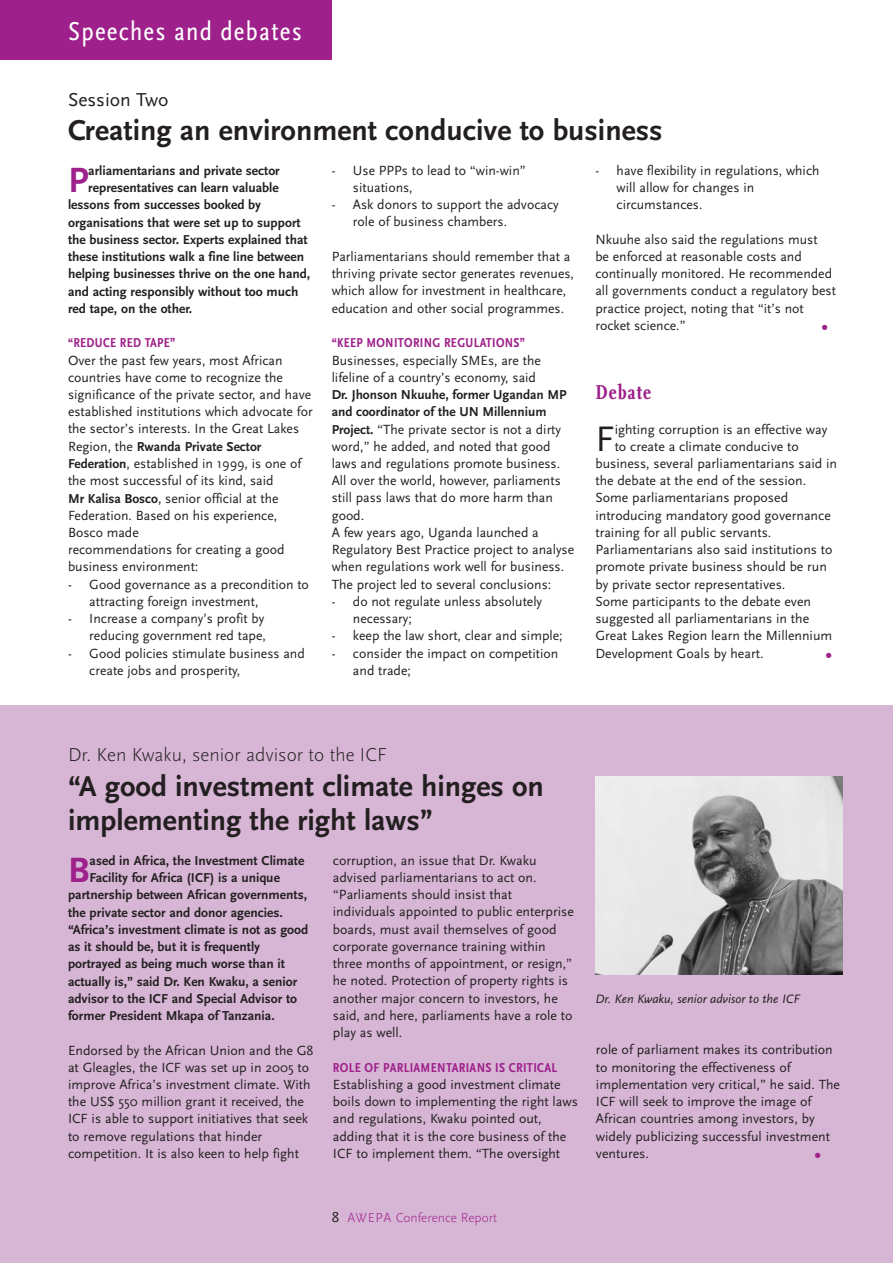
<style>
.page{position:relative;width:893px;height:1263px;background:#fff}
.page>*{position:absolute;margin:0;border:0;box-sizing:border-box;transform-origin:0 0}
.t1{font:37.05px "Scala Sans";color:#231f20}
.t2{font:700 36.6px "Scala Sans";color:#9e218b}
.t3{font:700 30px/34.5px "Scala Sans";color:#231f20}
.t4{font:27px "Scala Sans Regular Con";letter-spacing:.05em;color:#fff}
.t5{font:24px "Helvetica";color:#9e218b}
.t6{font:21px "Scala Bold Con";letter-spacing:.05em;color:#9e218b}
.t7{font:300 19.5px "Scala Sans";color:#231f20}
.t8{font:19.5px "Scala Sans";color:#231f20}
.t9{font:13.8px/17.2px "Scala Sans";color:#231f20}
.t10{font:700 13.5px/17.2px "Scala Sans";color:#231f20}
.t11{font:13.5px "Scala Sans Bold Con";letter-spacing:.025em;color:#9e218b}
.t12{font:300 13.5px "Scala Sans";color:#9e218b}
.t13{font:italic 12.75px "Scala Sans";color:#231f20}
.s1{font-weight:400;font-size:13.8px}
.s2{font-weight:700;font-size:13.5px}
.s3{font-weight:400;font-size:15px;color:#231f20}
</style>
<div class="page">
<div style="left:0;top:705px;width:893px;height:558px;background:#d7b6d5"></div>
<div style="left:0;top:0;width:332px;height:60px;background:#9e218b"></div>
<img style="left:595px;top:776px;width:247px;height:199px">
<h3 class="t4" style="left:68px;top:21px;width:235px">Speeches and debates</h3>
<h3 class="t8" style="left:68px;top:91px;width:102px">Session Two</h3>
<h3 class="t3" style="left:68px;top:116px;width:596px">Creating an environment conducive to business</h3>
<h2 class="t2" style="left:68px;top:166px;width:22px">P</h2>
<p class="t10" style="left:88px;top:163px;width:193px">arliamentarians and private sector</p>
<p class="t10" style="left:88px;top:180px;width:192px">representatives can learn valuable</p>
<p class="t10" style="left:68px;top:197px;width:195px">lessons from successes booked by</p>
<p class="t10" style="left:68px;top:215px;width:234px">organisations that were set up to support</p>
<p class="t10" style="left:68px;top:232px;width:241px">the business sector. Experts explained that</p>
<p class="t10" style="left:68px;top:249px;width:237px">these institutions walk a fine line between</p>
<p class="t10" style="left:68px;top:266px;width:244px">helping businesses thrive on the one hand,</p>
<p class="t10" style="left:68px;top:284px;width:232px">and acting responsibly without too much</p>
<p class="t10" style="left:68px;top:301px;width:126px">red tape, on the other.</p>
<p class="t11" style="left:68px;top:337px;width:109px">“REDUCE RED TAPE”</p>
<p class="t9" style="left:68px;top:352px;width:246px">Over the past few years, most African countries have come to recognize the significance of the private sector, and have established institutions which advocate for the sector’s interests. In the Great Lakes</p>
<p class="t10" style="left:68px;top:439px;width:195px"><span class="s1">Region, the</span> Rwanda Private Sector</p>
<p class="t9" style="left:68px;top:456px;width:235px"><span class="s2">Federation</span>, established in 1999, is one of the most successful of its kind, said<br><span class="s2">Mr Kalisa Bosco</span>, senior official at the<br>Federation. Based on his experience,<br>Bosco made<br>recommendations for creating a good business environment:</p>
<p class="t9" style="left:89px;top:576px;width:221px;text-indent:-21px">- Good governance as a precondition to attracting foreign investment,</p>
<p class="t9" style="left:68px;top:611px;width:199px;text-align:right">- Increase a company’s profit by reducing government red tape,</p>
<p class="t9" style="left:89px;top:645px;width:217px;text-indent:-21px">- Good policies stimulate business and create jobs and prosperity,</p>
<p class="t9" style="left:353px;top:162px;width:174px;text-indent:-21px">- Use PPPs to lead to “win-win” situations,</p>
<p class="t9" style="left:353px;top:197px;width:207px;text-indent:-21px">- Ask donors to support the advocacy role of business chambers.</p>
<p class="t9" style="left:332px;top:249px;width:244px">Parliamentarians should remember that a thriving private sector generates revenues, which allow for investment in healthcare, education and other social programmes.</p>
<p class="t11" style="left:332px;top:337px;width:195px">“KEEP MONITORING REGULATIONS”</p>
<p class="t9" style="left:332px;top:352px;width:211px">Businesses, especially SMEs, are the lifeline of a country’s economy, said</p>
<p class="t10" style="left:332px;top:387px;width:236px">Dr. Jhonson Nkuuhe, former Ugandan MP and coordinator of the UN Millennium</p>
<p class="t9" style="left:332px;top:421px;width:244px"><span class="s2">Project.</span> “The private sector is not a dirty word,” he added, and noted that good laws and regulations promote business.<br>All over the world, however, parliaments still pass laws that do more harm than good.<br>A few years ago, Uganda launched a Regulatory Best Practice project to analyse when regulations work well for business.<br>The project led to several conclusions:</p>
<p class="t9" style="left:353px;top:594px;width:191px;text-indent:-21px">- do not regulate unless absolutely necessary;</p>
<p class="t9" style="left:332px;top:628px;width:232px">- keep the law short, clear and simple;</p>
<p class="t9" style="left:353px;top:645px;width:207px;text-indent:-21px">- consider the impact on competition and trade;</p>
<p class="t9" style="left:617px;top:162px;width:204px;text-indent:-21px">- have flexibility in regulations, which will allow for changes in circumstances.</p>
<p class="t9" style="left:595px;top:231px;width:242px">Nkuuhe also said the regulations must<br>be enforced at reasonable costs and continually monitored. He recommended all governments conduct a regulatory best practice project, noting that “it’s not rocket science.”</p>
<h3 class="t5" style="left:819px;top:319px;width:10px">•</h3>
<h3 class="t6" style="left:595px;top:384px;width:57px">Debate</h3>
<h1 class="t1" style="left:595px;top:422px;width:21px">F</h1>
<p class="t9" style="left:615px;top:421px;width:214px">ighting corruption is an effective way</p>
<p class="t9" style="left:615px;top:438px;width:186px">to create a climate conducive to</p>
<p class="t9" style="left:595px;top:456px;width:243px">business, several parliamentarians said in</p>
<p class="t9" style="left:595px;top:473px;width:212px">the debate at the end of the session.</p>
<p class="t9" style="left:595px;top:490px;width:194px">Some parliamentarians proposed</p>
<p class="t9" style="left:595px;top:507px;width:237px">introducing mandatory good governance</p>
<p class="t9" style="left:595px;top:525px;width:178px">training for all public servants.</p>
<p class="t9" style="left:595px;top:542px;width:239px">Parliamentarians also said institutions to</p>
<p class="t9" style="left:595px;top:559px;width:233px">promote private business should be run</p>
<p class="t9" style="left:595px;top:576px;width:191px">by private sector representatives.</p>
<p class="t9" style="left:595px;top:594px;width:217px">Some participants to the debate even</p>
<p class="t9" style="left:595px;top:611px;width:215px">suggested all parliamentarians in the</p>
<p class="t9" style="left:595px;top:628px;width:238px">Great Lakes Region learn the Millennium</p>
<p class="t9" style="left:595px;top:645px;width:170px">Development Goals by heart.</p>
<h3 class="t5" style="left:823px;top:647px;width:10px">•</h3>
<h3 class="t7" style="left:68px;top:747px;width:320px">Dr. Ken Kwaku, senior advisor to the ICF</h3>
<h3 class="t3" style="left:68px;top:771px;width:477px">“A good investment climate hinges on implementing the right laws”</h3>
<h2 class="t2" style="left:68px;top:856px;width:23px">B</h2>
<p class="t10" style="left:90px;top:853px;width:216px">ased in Africa, the Investment Climate</p>
<p class="t10" style="left:90px;top:870px;width:192px">Facility for Africa (ICF) is a unique</p>
<p class="t10" style="left:68px;top:887px;width:241px">partnership between African governments,</p>
<p class="t10" style="left:68px;top:905px;width:216px">the private sector and donor agencies.</p>
<p class="t10" style="left:68px;top:922px;width:242px">“Africa’s investment climate is not as good</p>
<p class="t10" style="left:68px;top:939px;width:194px">as it should be, but it is frequently</p>
<p class="t10" style="left:68px;top:956px;width:218px">portrayed as being much worse than it</p>
<p class="t10" style="left:68px;top:974px;width:231px">actually is,” said Dr. Ken Kwaku, a senior</p>
<p class="t10" style="left:68px;top:991px;width:231px">advisor to the ICF and Special Advisor to</p>
<p class="t10" style="left:68px;top:1008px;width:208px">former President Mkapa of Tanzania.</p>
<p class="t9" style="left:68px;top:1042px;width:247px">Endorsed by the African Union and the G8 at Gleagles, the ICF was set up in 2005 to improve Africa’s investment climate. With the US$ 550 million grant it received, the ICF is able to support initiatives that seek to remove regulations that hinder competition. It is also keen to help fight</p>
<p class="t9" style="left:333px;top:852px;width:242px">corruption, an issue that Dr. Kwaku advised parliamentarians to act on. “Parliaments should insist that individuals appointed to public enterprise boards, must avail themselves of good corporate governance training within three months of appointment, or resign,” he noted. Protection of property rights is another major concern to investors, he said, and here, parliaments have a role to play as well.</p>
<p class="t11" style="left:333px;top:1062px;width:226px">ROLE OF PARLIAMENTARIANS IS CRITICAL</p>
<p class="t9" style="left:333px;top:1077px;width:247px">Establishing a good investment climate boils down to implementing the right laws and regulations, Kwaku pointed out, adding that it is the core business of the ICF to implement them. “The oversight</p>
<p class="t13" style="left:595px;top:994px;width:206px">Dr. Ken Kwaku, senior advisor to the ICF</p>
<p class="t9" style="left:596px;top:1042px;width:246px">role of parliament makes its contribution to monitoring the effectiveness of implementation very critical,” he said. The ICF will seek to improve the image of African countries among investors, by widely publicizing successful investment ventures.</p>
<h3 class="t5" style="left:812px;top:1147px;width:10px">•</h3>
<p class="t12" style="left:332px;top:1212px;width:167px"><span class="s3">8</span> AWEPA Conference Report</p>
</div>
